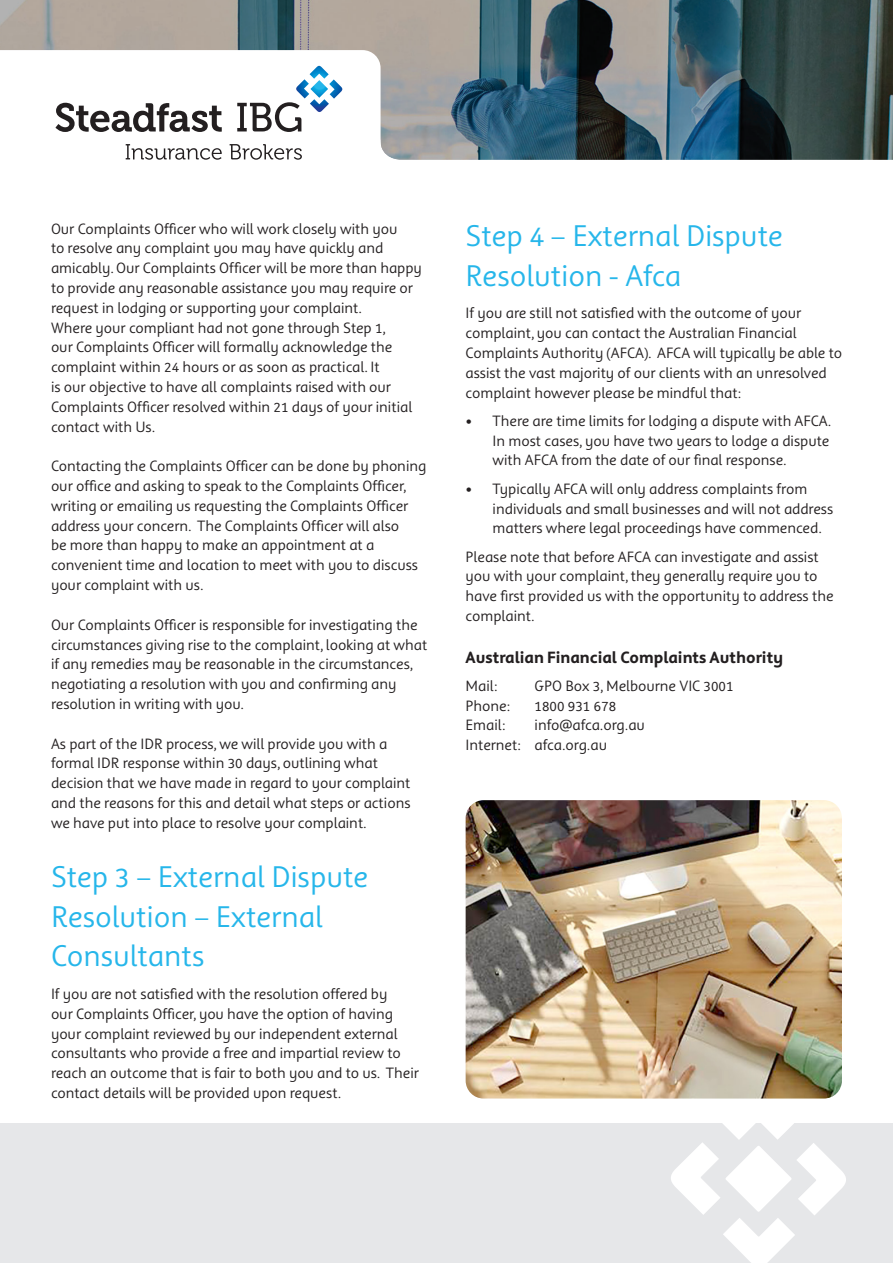
<style>
.page{position:relative;width:893px;height:1263px;background:#fff}
.page>*{position:absolute;margin:0;border:0;box-sizing:border-box;transform-origin:0 0}
.t1{font:33px/39.6px "Harmony Display";color:#26b6ea}
.t2{font:700 18px "Harmony Text";color:#231f20}
.t3{font:16.5px/19.8px "Harmony Display";color:#231f20}
</style>
<div class="page">
<div style="left:0;top:1124px;width:893px;height:139px;background:#e6e7e9"></div>
<svg style="left:671px;top:1124px;width:175px;height:139px"></svg>
<img style="left:0;top:0;width:893px;height:160px">
<svg style="left:0;top:50px;width:381px;height:110px"></svg>
<svg style="left:126px;top:144px;width:96px;height:16px"></svg>
<svg style="left:230px;top:144px;width:72px;height:16px"></svg>
<svg style="left:55px;top:103px;width:167px;height:29px"></svg>
<svg style="left:237px;top:66px;width:106px;height:66px"></svg>
<img style="left:466px;top:800px;width:376px;height:298px">
<p class="t3" style="left:51px;top:219px;width:372px">Our Complaints Officer who will work closely with you<br>to resolve any complaint you may have quickly and amicably. Our Complaints Officer will be more than happy to provide any reasonable assistance you may require or request in lodging or supporting your complaint.</p>
<p class="t3" style="left:51px;top:318px;width:363px">Where your compliant had not gone through Step 1,<br>our Complaints Officer will formally acknowledge the complaint within 24 hours or as soon as practical. It<br>is our objective to have all complaints raised with our Complaints Officer resolved within 21 days of your initial contact with Us.</p>
<p class="t3" style="left:51px;top:456px;width:377px">Contacting the Complaints Officer can be done by phoning our office and asking to speak to the Complaints Officer, writing or emailing us requesting the Complaints Officer address your concern. The Complaints Officer will also<br>be more than happy to make an appointment at a convenient time and location to meet with you to discuss your complaint with us.</p>
<p class="t3" style="left:51px;top:615px;width:378px">Our Complaints Officer is responsible for investigating the circumstances giving rise to the complaint, looking at what if any remedies may be reasonable in the circumstances, negotiating a resolution with you and confirming any resolution in writing with you.</p>
<p class="t3" style="left:51px;top:734px;width:361px">As part of the IDR process, we will provide you with a formal IDR response within 30 days, outlining what decision that we have made in regard to your complaint and the reasons for this and detail what steps or actions we have put into place to resolve your complaint.</p>
<p class="t1" style="left:51px;top:857px;width:319px">Step 3 – External Dispute<br>Resolution – External<br>Consultants</p>
<p class="t3" style="left:51px;top:984px;width:369px">If you are not satisfied with the resolution offered by<br>our Complaints Officer, you have the option of having your complaint reviewed by our independent external consultants who provide a free and impartial review to reach an outcome that is fair to both you and to us. Their contact details will be provided upon request.</p>
<p class="t1" style="left:466px;top:216px;width:319px">Step 4 – External Dispute<br>Resolution - Afca</p>
<p class="t3" style="left:466px;top:303px;width:378px">If you are still not satisfied with the outcome of your complaint, you can contact the Australian Financial Complaints Authority (AFCA). AFCA will typically be able to assist the vast majority of our clients with an unresolved complaint however please be mindful that:</p>
<p class="t3" style="left:493px;top:411px;width:340px;text-indent:-27px">• There are time limits for lodging a dispute with AFCA.<br>In most cases, you have two years to lodge a dispute with AFCA from the date of our final response.</p>
<p class="t3" style="left:493px;top:479px;width:342px;text-indent:-27px">• Typically AFCA will only address complaints from individuals and small businesses and will not address matters where legal proceedings have commenced.</p>
<p class="t3" style="left:466px;top:547px;width:369px">Please note that before AFCA can investigate and assist you with your complaint, they generally require you to have first provided us with the opportunity to address the complaint.</p>
<p class="t2" style="left:466px;top:647px;width:319px">Australian Financial Complaints Authority</p>
<p class="t3" style="left:466px;top:676px;width:34px">Mail:</p>
<p class="t3" style="left:535px;top:676px;width:200px">GPO Box 3, Melbourne VIC 3001</p>
<p class="t3" style="left:466px;top:696px;width:46px">Phone:</p>
<p class="t3" style="left:535px;top:696px;width:83px">1800 931 678</p>
<p class="t3" style="left:466px;top:715px;width:42px">Email:</p>
<p class="t3" style="left:535px;top:715px;width:112px">info@afca.org.au</p>
<p class="t3" style="left:466px;top:735px;width:143px">Internet: afca.org.au</p>
</div>
